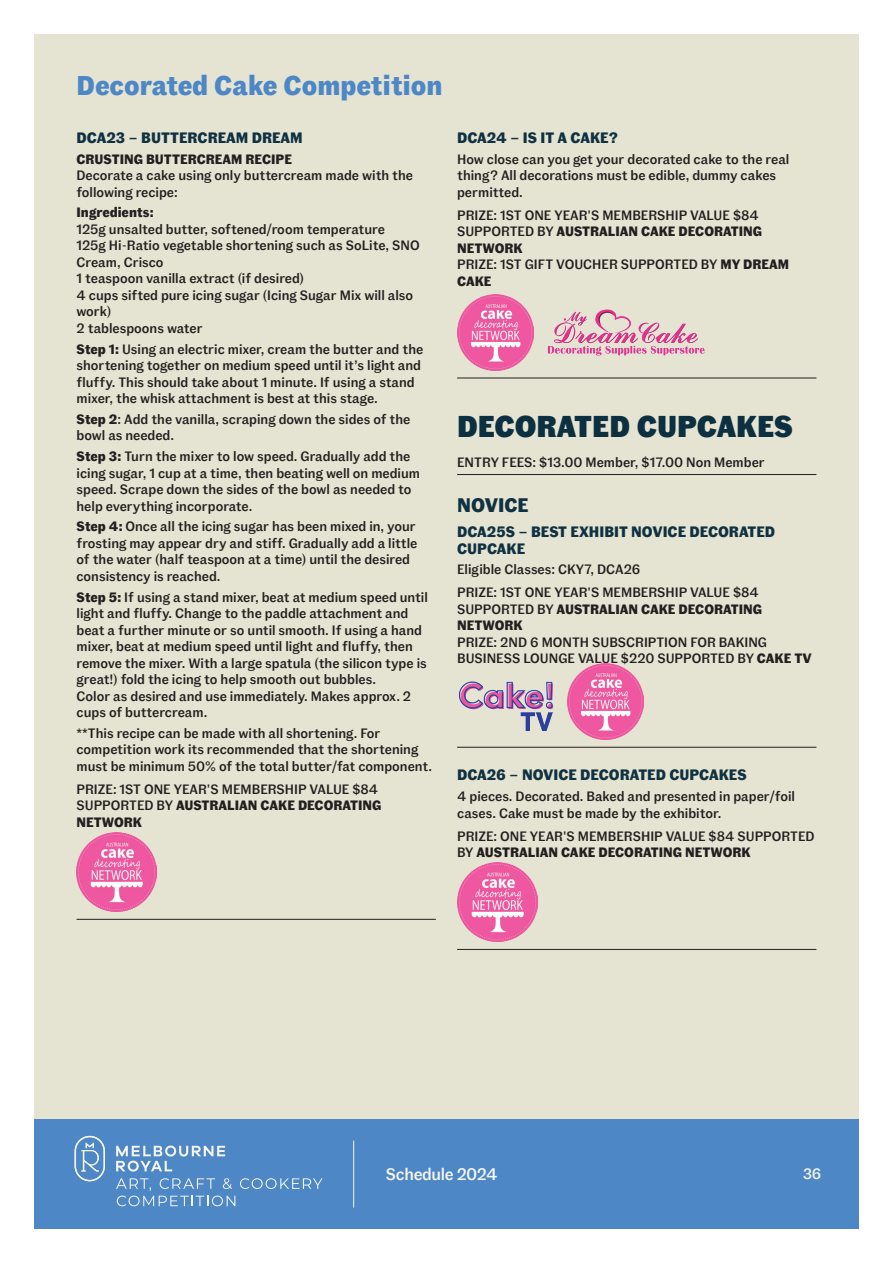
<style>
.page{position:relative;width:893px;height:1263px;background:#fff}
.page>*{position:absolute;margin:0;border:0;box-sizing:border-box;transform-origin:0 0}
.t1{font:900 30px "Fann Grotesque Pro";color:#0d3041}
.t2{font:700 27px "Fann Grotesque Pro";color:#4d87c6}
.t3{font:700 19.5px "Fann Grotesque Pro";color:#0f3142}
.t4{font:500 16.65px "Fann Grotesque Pro";letter-spacing:-.02em;color:#f5f5ee}
.t5{font:700 15px/16.5px "Fann Grotesque Pro";color:#0f3142}
.t6{font:500 15px "Fann Grotesque Pro";color:#f5f5ee}
.t7{font:500 13.5px/16.5px "Fann Grotesque Pro";color:#231f20}
.t8{font:700 13.5px/16.5px "Fann Grotesque Pro";color:#231f20}
.s1{font-weight:700}
.s2{font-weight:500}
</style>
<div class="page">
<div style="left:34px;top:1118px;width:825px;height:111px;background:#4d87c6"></div>
<hr style="left:353px;top:1140px;width:1px;height:67px;background:#f5f5ee">
<svg style="left:75px;top:1136px;width:30px;height:45px"></svg>
<svg style="left:116px;top:1145px;width:109px;height:26px"></svg>
<svg style="left:116px;top:1178px;width:206px;height:28px"></svg>
<div style="left:34px;top:34px;width:825px;height:1084px;background:#e5e3d1"></div>
<hr style="left:77px;top:919px;width:359px;height:1px;background:#231f20">
<img style="left:77px;top:832px;width:80px;height:79px">
<hr style="left:457px;top:378px;width:359px;height:1px;background:#231f20">
<hr style="left:457px;top:474px;width:359px;height:1px;background:#231f20">
<hr style="left:457px;top:747px;width:359px;height:1px;background:#231f20">
<hr style="left:457px;top:949px;width:359px;height:1px;background:#231f20">
<img style="left:457px;top:295px;width:76px;height:75px">
<img style="left:547px;top:309px;width:158px;height:47px">
<img style="left:459px;top:681px;width:95px;height:50px">
<img style="left:567px;top:664px;width:76px;height:75px">
<img style="left:457px;top:862px;width:80px;height:79px">
<h2 class="t2" style="left:77px;top:70px;width:367px">Decorated Cake Competition</h2>
<p class="t5" style="left:77px;top:130px;width:228px">DCA23 – BUTTERCREAM DREAM</p>
<p class="t8" style="left:77px;top:151px;width:217px">CRUSTING BUTTERCREAM RECIPE</p>
<p class="t7" style="left:77px;top:168px;width:338px">Decorate a cake using only buttercream made with the following recipe:</p>
<p class="t8" style="left:77px;top:205px;width:79px">Ingredients:</p>
<p class="t7" style="left:77px;top:221px;width:345px">125g unsalted butter, softened/room temperature<br>125g Hi-Ratio vegetable shortening such as SoLite, SNO Cream, Crisco<br>1 teaspoon vanilla extract (if desired)<br>4 cups sifted pure icing sugar (Icing Sugar Mix will also work)<br>2 tablespoons water</p>
<p class="t7" style="left:77px;top:341px;width:348px"><span class="s1">Step 1:</span> Using an electric mixer, cream the butter and the shortening together on medium speed until it’s light and fluffy. This should take about 1 minute. If using a stand mixer, the whisk attachment is best at this stage.</p>
<p class="t7" style="left:77px;top:411px;width:335px"><span class="s1">Step 2</span>: Add the vanilla, scraping down the sides of the bowl as needed.</p>
<p class="t7" style="left:77px;top:449px;width:345px"><span class="s1">Step 3:</span> Turn the mixer to low speed. Gradually add the icing sugar, 1 cup at a time, then beating well on medium speed. Scrape down the sides of the bowl as needed to help everything incorporate.</p>
<p class="t7" style="left:77px;top:519px;width:342px"><span class="s1">Step 4:</span> Once all the icing sugar has been mixed in, your frosting may appear dry and stiff. Gradually add a little of the water (half teaspoon at a time) until the desired consistency is reached.</p>
<p class="t7" style="left:77px;top:589px;width:353px"><span class="s1">Step 5:</span> If using a stand mixer, beat at medium speed until light and fluffy. Change to the paddle attachment and beat a further minute or so until smooth. If using a hand mixer, beat at medium speed until light and fluffy, then remove the mixer. With a large spatula (the silicon type is great!) fold the icing to help smooth out bubbles.<br>Color as desired and use immediately. Makes approx. 2 cups of buttercream.</p>
<p class="t7" style="left:77px;top:725px;width:357px">**This recipe can be made with all shortening. For competition work its recommended that the shortening must be minimum 50% of the total butter/fat component.</p>
<p class="t7" style="left:77px;top:781px;width:307px">PRIZE: 1ST ONE YEAR'S MEMBERSHIP VALUE $84<br>SUPPORTED BY <span class="s1">AUSTRALIAN CAKE DECORATING<br>NETWORK</span></p>
<p class="t5" style="left:457px;top:130px;width:162px">DCA24 – IS IT A CAKE?</p>
<p class="t7" style="left:457px;top:151px;width:334px">How close can you get your decorated cake to the real thing? All decorations must be edible, dummy cakes permitted.</p>
<p class="t7" style="left:457px;top:207px;width:334px">PRIZE: 1ST ONE YEAR'S MEMBERSHIP VALUE $84<br>SUPPORTED BY <span class="s1">AUSTRALIAN CAKE DECORATING<br>NETWORK<br></span>PRIZE: 1ST GIFT VOUCHER SUPPORTED BY <span class="s1">MY DREAM<br>CAKE</span></p>
<h1 class="t1" style="left:457px;top:409px;width:337px">DECORATED CUPCAKES</h1>
<p class="t7" style="left:457px;top:454px;width:309px">ENTRY FEES: $13.00 Member, $17.00 Non Member</p>
<h3 class="t3" style="left:457px;top:494px;width:73px">NOVICE</h3>
<p class="t5" style="left:457px;top:524px;width:320px">DCA25S – BEST EXHIBIT NOVICE DECORATED<br>CUPCAKE</p>
<p class="t7" style="left:457px;top:559px;width:303px;line-height:23px">Eligible Classes: CKY7, DCA26<br>PRIZE: 1ST ONE YEAR'S MEMBERSHIP VALUE $84</p>
<p class="t8" style="left:457px;top:601px;width:307px"><span class="s2">SUPPORTED BY</span> AUSTRALIAN CAKE DECORATING<br>NETWORK</p>
<p class="t7" style="left:457px;top:634px;width:356px">PRIZE: 2ND 6 MONTH SUBSCRIPTION FOR BAKING<br>BUSINESS LOUNGE VALUE $220 SUPPORTED BY <span class="s1">CAKE TV</span></p>
<p class="t5" style="left:457px;top:768px;width:291px">DCA26 – NOVICE DECORATED CUPCAKES</p>
<p class="t7" style="left:457px;top:788px;width:339px">4 pieces. Decorated. Baked and presented in paper/foil cases. Cake must be made by the exhibitor.</p>
<p class="t7" style="left:457px;top:828px;width:359px">PRIZE: ONE YEAR'S MEMBERSHIP VALUE $84 SUPPORTED<br>BY <span class="s1">AUSTRALIAN CAKE DECORATING NETWORK</span></p>
<p class="t4" style="left:386px;top:1164px;width:113px">Schedule 2024</p>
<p class="t6" style="left:803px;top:1165px;width:20px">36</p>
</div>
